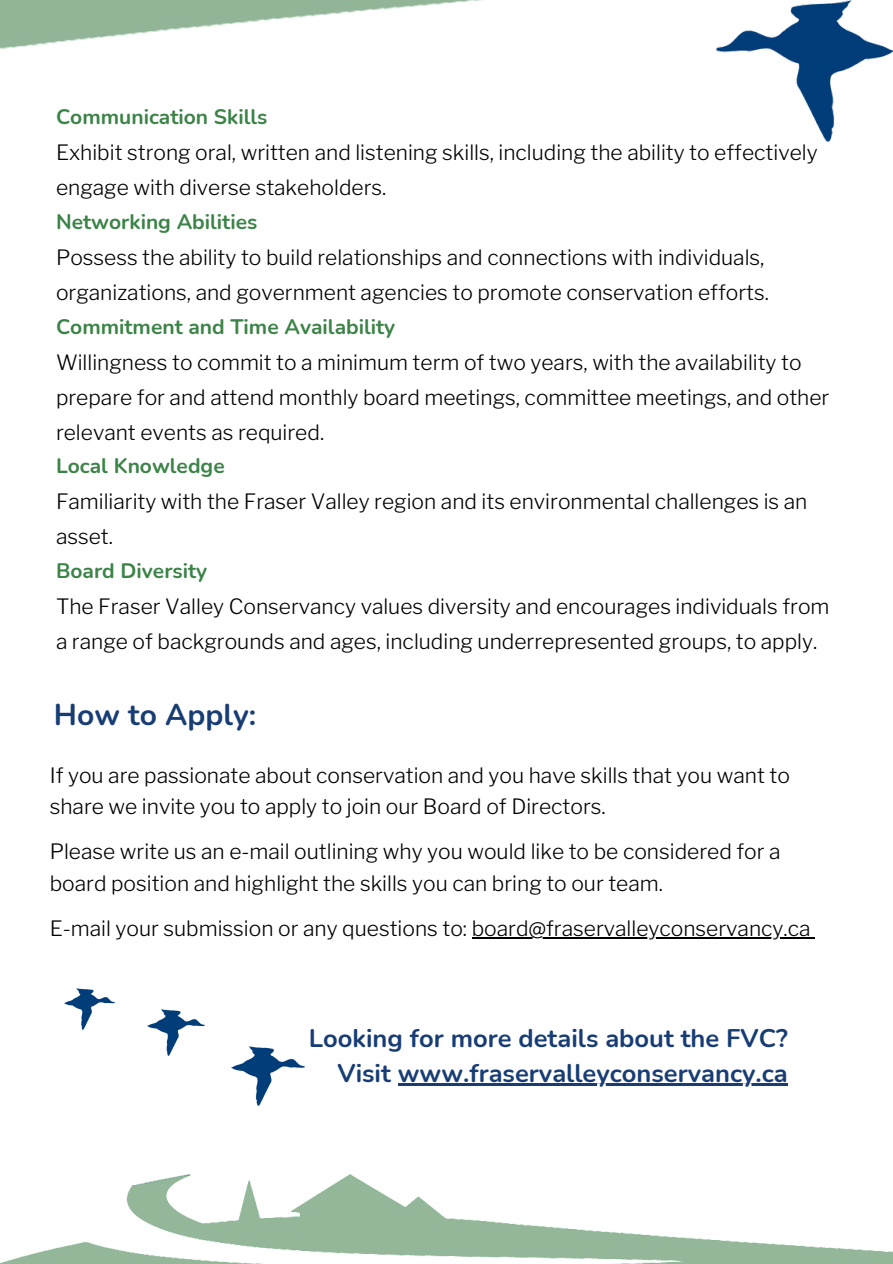
<style>
.page{position:relative;width:893px;height:1264px;background:#fff}
.page>*{position:absolute;margin:0;border:0;box-sizing:border-box;transform-origin:0 0}
.t1{font:700 30px "Nunito";color:#183d75}
.t2{font:700 25.5px/34.8px "Nunito";color:#183d75;text-align:right}
.t3{font:300 21px/34.8px "Libre Franklin";color:#000}
.t4{font:700 21px "Nunito";color:#3b8347}
</style>
<div class="page">
<hr style="left:471px;top:937px;width:339px;height:2px;background:#000">
<hr style="left:398px;top:1083px;width:389px;height:3px;background:#183d75">
<img style="left:0;top:0;width:482px;height:49px">
<img style="left:716px;top:0;width:176px;height:142px">
<img style="left:0;top:1174px;width:892px;height:89px">
<img style="left:64px;top:988px;width:51px;height:41px">
<img style="left:147px;top:1009px;width:58px;height:46px">
<img style="left:232px;top:1046px;width:73px;height:59px">
<p class="t4" style="left:56px;top:103px;width:213px">Communication Skills</p>
<p class="t3" style="left:56px;top:135px;width:763px">Exhibit strong oral, written and listening skills, including the ability to effectively engage with diverse stakeholders.</p>
<p class="t4" style="left:56px;top:208px;width:203px">Networking Abilities</p>
<p class="t3" style="left:56px;top:240px;width:714px">Possess the ability to build relationships and connections with individuals, organizations, and government agencies to promote conservation efforts.</p>
<p class="t4" style="left:56px;top:312px;width:341px">Commitment and Time Availability</p>
<p class="t3" style="left:56px;top:345px;width:774px">Willingness to commit to a minimum term of two years, with the availability to prepare for and attend monthly board meetings, committee meetings, and other relevant events as required.</p>
<p class="t4" style="left:56px;top:452px;width:170px">Local Knowledge</p>
<p class="t3" style="left:56px;top:484px;width:752px">Familiarity with the Fraser Valley region and its environmental challenges is an asset.</p>
<p class="t4" style="left:56px;top:557px;width:153px">Board Diversity</p>
<p class="t3" style="left:56px;top:589px;width:775px">The Fraser Valley Conservancy values diversity and encourages individuals from a range of backgrounds and ages, including underrepresented groups, to apply.</p>
<p class="t1" style="left:54px;top:694px;width:204px">How to Apply:</p>
<p class="t3" style="left:50px;top:759px;width:741px;line-height:31.5px">If you are passionate about conservation and you have skills that you want to share we invite you to apply to join our Board of Directors.</p>
<p class="t3" style="left:50px;top:836px;width:732px;line-height:31.5px">Please write us an e-mail outlining why you would like to be considered for a board position and highlight the skills you can bring to our team.</p>
<h1 class="t3" style="left:50px;top:911px;width:762px">E-mail your submission or any questions to: board@fraservalleyconservancy.ca</h1>
<p class="t2" style="left:309px;top:1020px;width:480px">Looking for more details about the FVC?<br>Visit www.fraservalleyconservancy.ca</p>
</div>
